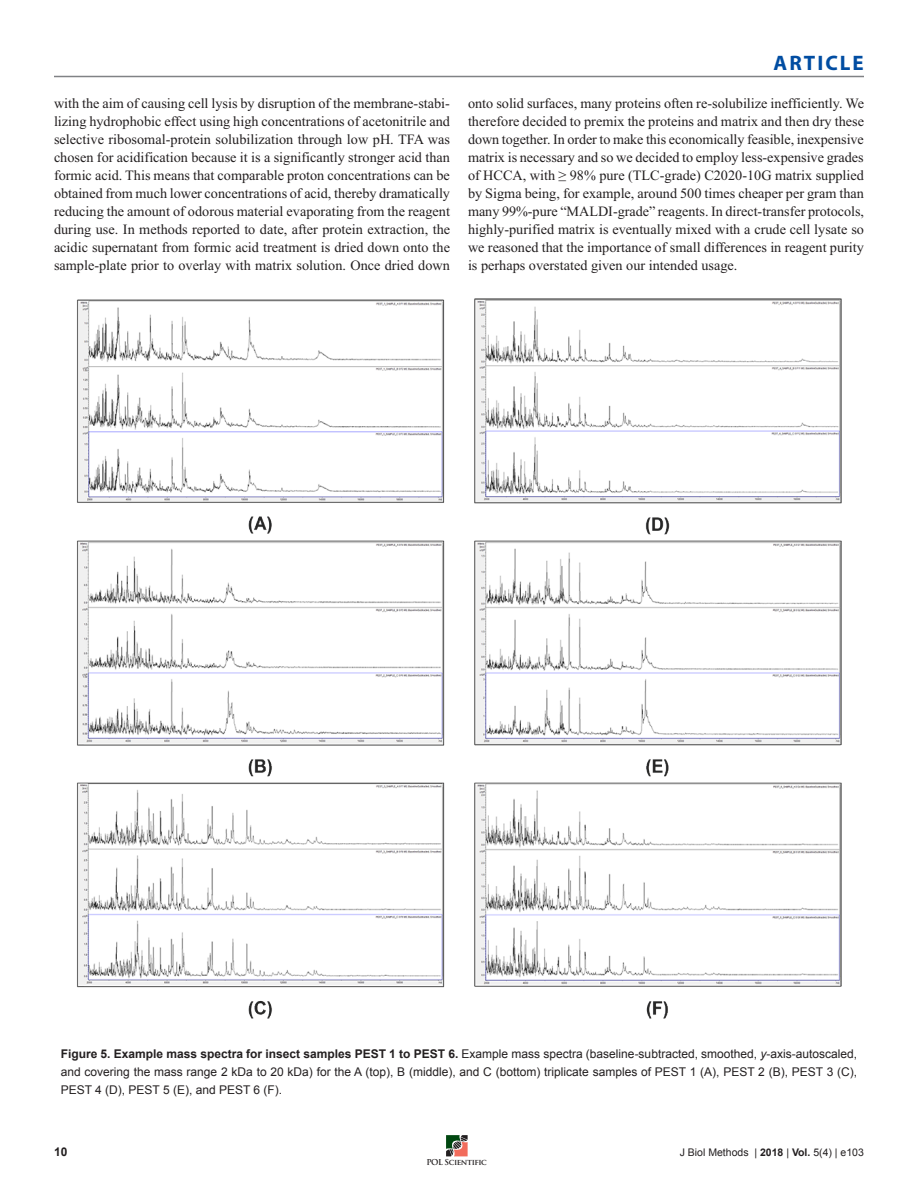
<style>
.page{position:relative;width:918px;height:1188px;background:#fff}
.page>*{position:absolute;margin:0;border:0;box-sizing:border-box;transform-origin:0 0}
.t1{font:700 21px "Myriad Pro";letter-spacing:.095em;color:#014da2}
.Body{font:14.25px/18px "Times New Roman";color:#231f20;text-align:justify}
.Figure_Legend_-_Span{font:12px/18px "Arial";color:#231f20;text-align:justify}
.t2{font:700 12px "Arial";color:#231f20}
.t3{font:10.5px "Arial";color:#231f20}
.t4{font:700 7.95px "Trajan Pro";letter-spacing:-.05em;color:#231f20}
.s1{font-weight:700}
.s2{font-style:italic}
</style>
<div class="page">
<svg style="left:446px;top:1135px;width:22px;height:21px"></svg>
<hr style="left:54px;top:76px;width:810px;height:1px;background:#808285">
<img style="left:77px;top:298px;width:765px;height:721px">
<h1 class="t1" style="left:774px;top:49px;width:92px">ARTICLE</h1>
<p class="Body" style="left:54px;top:94px;width:398px">with the aim of causing cell lysis by disruption of the membrane-stabi&shy;lizing hydrophobic effect using high concentrations of acetonitrile and selective ribosomal-protein solubilization through low pH. TFA was chosen for acidification because it is a significantly stronger acid than formic acid. This means that comparable proton concentrations can be obtained from much lower concentrations of acid, thereby dramatically reducing the amount of odorous material evaporating from the reagent during use. In methods reported to date, after protein extraction, the acidic supernatant from formic acid treatment is dried down onto the sample-plate prior to overlay with matrix solution. Once dried down</p>
<p class="Body" style="left:468px;top:94px;width:398px">onto solid surfaces, many proteins often re-solubilize inefficiently. We therefore decided to premix the proteins and matrix and then dry these down together. In order to make this economically feasible, inexpensive matrix is necessary and so we decided to employ less-expensive grades of HCCA, with ≥ 98% pure (TLC-grade) C2020-10G matrix supplied by Sigma being, for example, around 500 times cheaper per gram than many 99%-pure “MALDI-grade” reagents. In direct-transfer protocols, highly-purified matrix is eventually mixed with a crude cell lysate so we reasoned that the importance of small differences in reagent purity is perhaps overstated given our intended usage.</p>
<p class="Figure_Legend_-_Span" style="left:61px;top:1044px;width:798px"><span class="s1">Figure 5. Example mass spectra for insect samples PEST 1 to PEST 6.</span> Example mass spectra (baseline-subtracted, smoothed, <span class="s2">y</span>-axis-autoscaled, and covering the mass range 2 kDa to 20 kDa) for the A (top), B (middle), and C (bottom) triplicate samples of PEST 1 (A), PEST 2 (B), PEST 3 (C), PEST 4 (D), PEST 5 (E), and PEST 6 (F).</p>
<p class="t2" style="left:54px;top:1143px;width:15px">10</p>
<p class="t3" style="left:680px;top:1145px;width:186px">J Biol Methods | <span class="s1">2018</span> | <span class="s1">Vol.</span> 5(4) | e103</p>
<p class="t4" style="left:427px;top:1158px;width:62px">POL Scientific</p>
</div>
